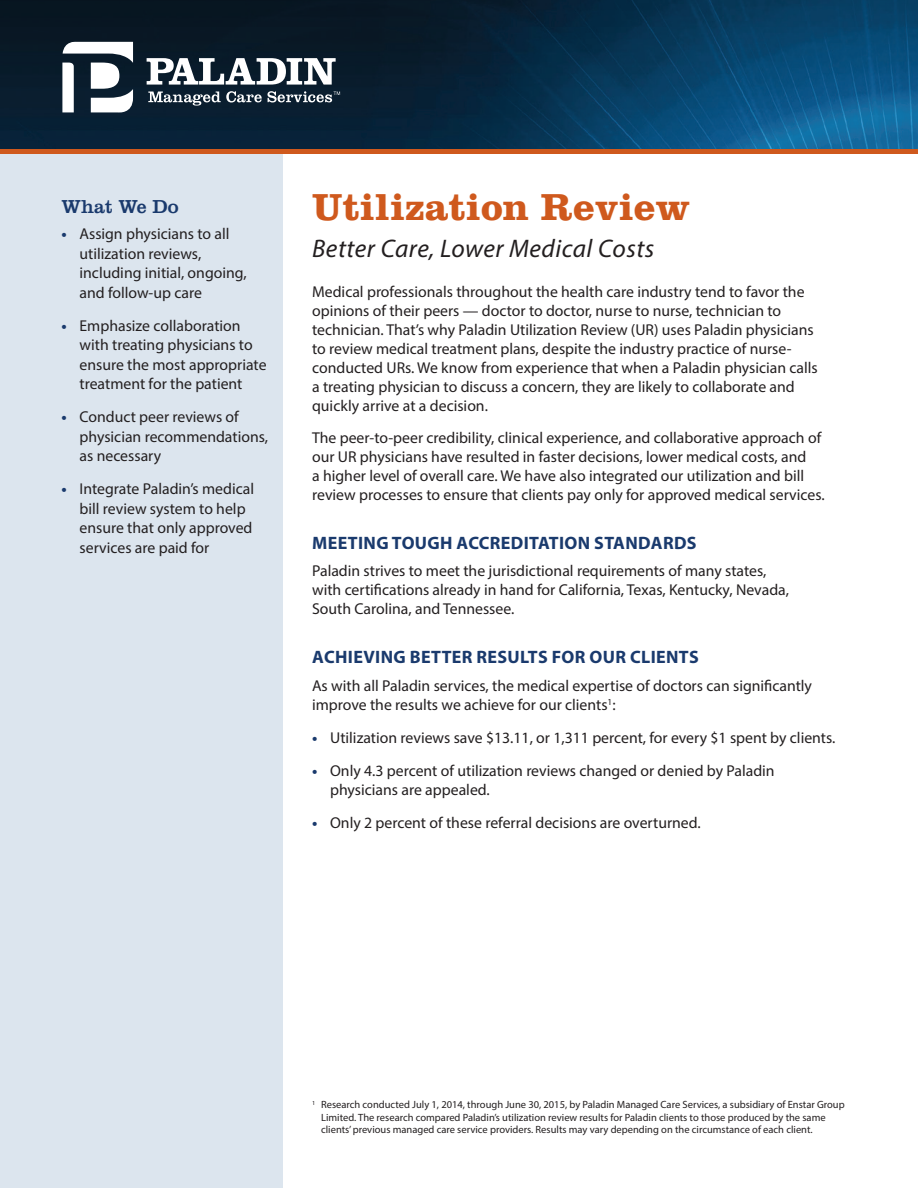
<style>
.page{position:relative;width:918px;height:1188px;background:#fff}
.page>*{position:absolute;margin:0;border:0;box-sizing:border-box;transform-origin:0 0}
.t1{font:700 39px "Clarendon";color:#cf591d}
.subtitle{font:italic 25.5px "Myriad Pro";letter-spacing:.02em;color:#231f20}
.t2{font:19.5px "Clarendon";color:#1a3a6d}
.subhead2{font:700 18px "Myriad Pro";letter-spacing:.02em;color:#1a3a6d}
.body{font:15.75px/18.9px "Myriad Pro";color:#231f20}
.body_bullet{font:15.75px/19.5px "Myriad Pro";color:#231f20}
.footnote{font:10.5px/12.6px "Myriad Pro";color:#231f20}
.s1{font-weight:700;color:#1a3a6d}
</style>
<div class="page">
<div style="left:0;top:138px;width:283px;height:1050px;background:#dce5ee"></div>
<img style="left:0;top:0;width:918px;height:149px">
<svg style="left:147px;top:58px;width:189px;height:27px"></svg>
<svg style="left:62px;top:42px;width:71px;height:71px"></svg>
<svg style="left:148px;top:91px;width:192px;height:15px;background:#4a5965"></svg>
<div style="left:0;top:149px;width:918px;height:5px;background:#cf591d"></div>
<p class="t2" style="left:62px;top:195px;width:119px">What We Do</p>
<p class="body_bullet" style="left:80px;top:224px;width:169px;text-indent:-18px"><span class="s1">•</span> Assign physicians to all utilization reviews, including initial, ongoing, and follow-up care</p>
<p class="body_bullet" style="left:80px;top:315px;width:189px;text-indent:-18px"><span class="s1">•</span> Emphasize collaboration with treating physicians to ensure the most appropriate treatment for the patient</p>
<p class="body_bullet" style="left:80px;top:407px;width:190px;text-indent:-18px"><span class="s1">•</span> Conduct peer reviews of physician recommendations, as necessary</p>
<p class="body_bullet" style="left:80px;top:479px;width:176px;text-indent:-18px"><span class="s1">•</span> Integrate Paladin’s medical bill review system to help ensure that only approved services are paid for</p>
<p class="t1" style="left:312px;top:184px;width:380px">Utilization Review</p>
<p class="subtitle" style="left:312px;top:233px;width:344px">Better Care, Lower Medical Costs</p>
<p class="body" style="left:312px;top:282px;width:507px">Medical professionals throughout the health care industry tend to favor the opinions of their peers — doctor to doctor, nurse to nurse, technician to technician. That’s why Paladin Utilization Review (UR) uses Paladin physicians to review medical treatment plans, despite the industry practice of nurse&shy;conducted URs. We know from experience that when a Paladin physician calls a treating physician to discuss a concern, they are likely to collaborate and quickly arrive at a decision.</p>
<p class="body" style="left:312px;top:428px;width:514px">The peer-to-peer credibility, clinical experience, and collaborative approach of our UR physicians have resulted in faster decisions, lower medical costs, and<br>a higher level of overall care. We have also integrated our utilization and bill review processes to ensure that clients pay only for approved medical services.</p>
<p class="subhead2" style="left:312px;top:531px;width:386px">MEETING TOUGH ACCREDITATION STANDARDS</p>
<p class="body" style="left:312px;top:561px;width:479px">Paladin strives to meet the jurisdictional requirements of many states, with certifications already in hand for California, Texas, Kentucky, Nevada,<br>South Carolina, and Tennessee.</p>
<p class="subhead2" style="left:312px;top:645px;width:388px">ACHIEVING BETTER RESULTS FOR OUR CLIENTS</p>
<p class="body" style="left:312px;top:676px;width:501px">As with all Paladin services, the medical expertise of doctors can significantly improve the results we achieve for our clients<sup>1</sup>:</p>
<p class="body_bullet" style="left:312px;top:728px;width:525px"><span class="s1">•</span> Utilization reviews save $13.11, or 1,311 percent, for every $1 spent by clients.</p>
<p class="body_bullet" style="left:330px;top:761px;width:446px;line-height:18.9px;text-indent:-18px"><span class="s1">•</span> Only 4.3 percent of utilization reviews changed or denied by Paladin physicians are appealed.</p>
<p class="body_bullet" style="left:312px;top:812px;width:390px"><span class="s1">•</span> Only 2 percent of these referral decisions are overturned.</p>
<p class="footnote" style="left:321px;top:1098px;width:525px;text-indent:-9px"><sup>1</sup> Research conducted July 1, 2014, through June 30, 2015, by Paladin Managed Care Services, a subsidiary of Enstar Group<br>Limited. The research compared Paladin’s utilization review results for Paladin clients to those produced by the same clients’ previous managed care service providers. Results may vary depending on the circumstance of each client.</p>
</div>
